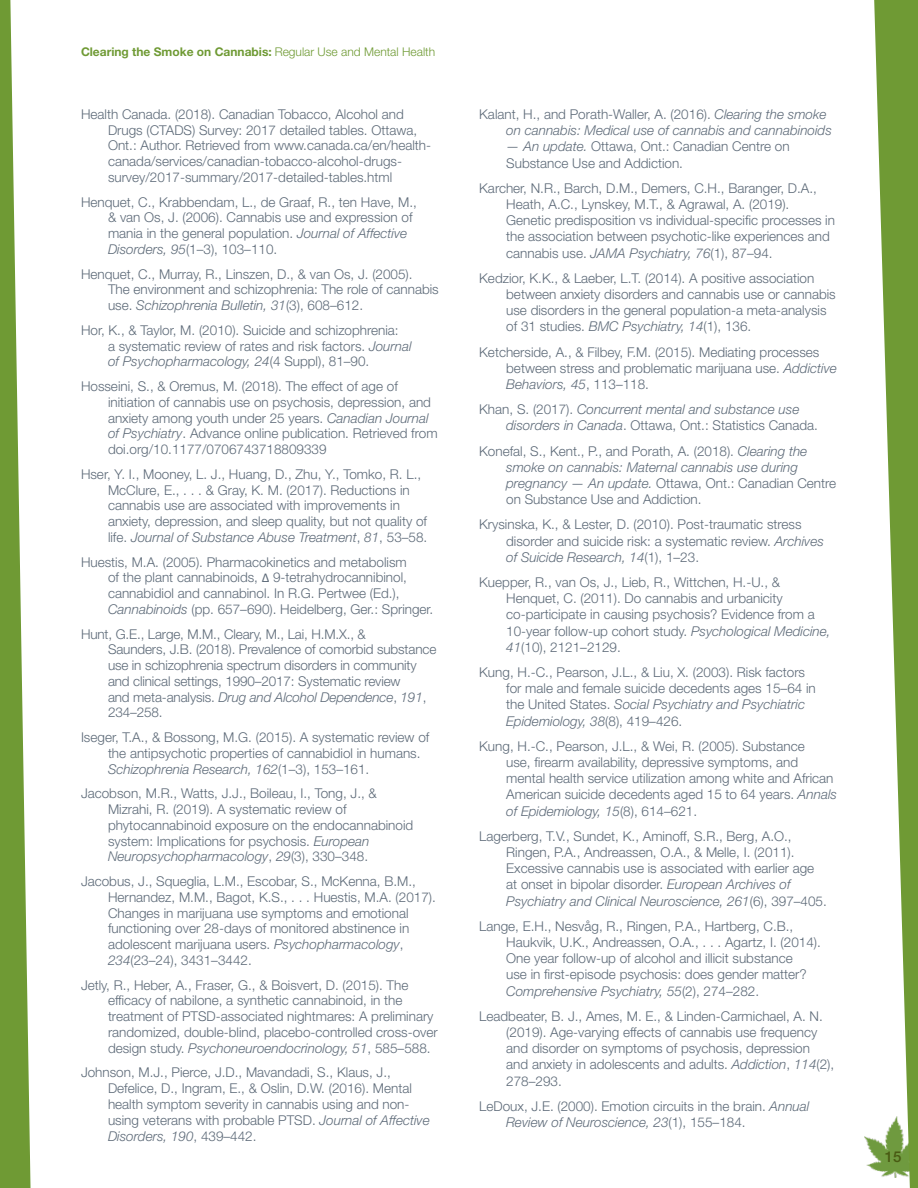
<style>
.page{position:relative;width:918px;height:1188px;background:#fff}
.page>*{position:absolute;margin:0;border:0;box-sizing:border-box;transform-origin:0 0}
.t1{font:500 15px "Helvetica Neue LT Std";color:#495b13}
.CCSA_References{font:300 13.5px/15.8px "Helvetica Neue LT Std";color:#5d6a78}
.CCSA_References-2{font:italic 300 13.5px/16.2px "Helvetica Neue LT Std";color:#5d6a78}
.t2{font:700 12px "Helvetica Neue LT Std";color:#6f9a34}
.s1{font-weight:300}
.s2{font-style:italic}
.s3{font-family:"Calibri";font-weight:400}
.s4{font-style:normal}
</style>
<div class="page">
<img style="left:864px;top:1136px;width:8px;height:33px">
<svg style="left:872px;top:0;width:46px;height:1188px;fill:#6f9a34"></svg>
<svg style="left:0;top:0;width:31px;height:1188px"></svg>
<p class="t2" style="left:81px;top:44px;width:356px">Clearing the Smoke on Cannabis: <span class="s1">Regular Use and Mental Health</span></p>
<p class="CCSA_References" style="left:108px;top:106px;width:325px;text-indent:-27px">Health Canada. (2018). Canadian Tobacco, Alcohol and Drugs (CTADS) Survey: 2017 detailed tables. Ottawa, Ont.: Author. Retrieved from www.canada.ca/en/health&shy;canada/services/canadian-tobacco-alcohol-drugs&shy;survey/2017-summary/2017-detailed-tables.html</p>
<p class="CCSA_References" style="left:108px;top:194px;width:310px;text-indent:-27px">Henquet, C., Krabbendam, L., de Graaf, R., ten Have, M., &amp; van Os, J. (2006). Cannabis use and expression of mania in the general population. <span class="s2">Journal of Affective Disorders, 95</span>(1–3), 103–110.</p>
<p class="CCSA_References" style="left:108px;top:266px;width:332px;text-indent:-27px">Henquet, C., Murray, R., Linszen, D., &amp; van Os, J. (2005).<br>The environment and schizophrenia: The role of cannabis use. <span class="s2">Schizophrenia Bulletin, 31</span>(3), 608–612.</p>
<p class="CCSA_References" style="left:108px;top:322px;width:305px;text-indent:-27px">Hor, K., &amp; Taylor, M. (2010). Suicide and schizophrenia:<br>a systematic review of rates and risk factors. <span class="s2">Journal of Psychopharmacology, 24</span>(4 Suppl), 81–90.</p>
<p class="CCSA_References" style="left:108px;top:378px;width:331px;text-indent:-27px">Hosseini, S., &amp; Oremus, M. (2018). The effect of age of initiation of cannabis use on psychosis, depression, and anxiety among youth under 25 years. <span class="s2">Canadian Journal of Psychiatry</span>. Advance online publication. Retrieved from doi.org/10.1177/0706743718809339</p>
<p class="CCSA_References" style="left:108px;top:466px;width:321px;text-indent:-27px">Hser, Y. I., Mooney, L. J., Huang, D., Zhu, Y., Tomko, R. L., McClure, E., . . . &amp; Gray, K. M. (2017). Reductions in cannabis use are associated with improvements in anxiety, depression, and sleep quality, but not quality of life. <span class="s2">Journal of Substance Abuse Treatment</span>, <span class="s2">81</span>, 53–58.</p>
<p class="CCSA_References" style="left:108px;top:554px;width:327px;text-indent:-27px">Huestis, M.A. (2005). Pharmacokinetics and metabolism<br>of the plant cannabinoids, <span class="s3">Δ</span> 9-tetrahydrocannibinol, cannabidiol and cannabinol. In R.G. Pertwee (Ed.), <span class="s2">Cannabinoids</span> (pp. 657–690). Heidelberg, Ger.: Springer.</p>
<p class="CCSA_References" style="left:108px;top:626px;width:330px;text-indent:-27px">Hunt, G.E., Large, M.M., Cleary, M., Lai, H.M.X., &amp;<br>Saunders, J.B. (2018). Prevalence of comorbid substance use in schizophrenia spectrum disorders in community and clinical settings, 1990–2017: Systematic review<br>and meta-analysis. <span class="s2">Drug and Alcohol Dependence</span>, <span class="s2">191</span>, 234–258.</p>
<p class="CCSA_References" style="left:108px;top:729px;width:323px;text-indent:-27px">Iseger, T.A., &amp; Bossong, M.G. (2015). A systematic review of the antipsychotic properties of cannabidiol in humans.<br><span class="s2">Schizophrenia Research, 162</span>(1–3), 153–161.</p>
<p class="CCSA_References" style="left:108px;top:786px;width:307px;text-indent:-27px">Jacobson, M.R., Watts, J.J., Boileau, I., Tong, J., &amp; Mizrahi, R. (2019). A systematic review of phytocannabinoid exposure on the endocannabinoid system: Implications for psychosis. <span class="s2">European Neuropsychopharmacology</span>, <span class="s2">29</span>(3), 330–348.</p>
<p class="CCSA_References" style="left:108px;top:873px;width:329px;text-indent:-27px">Jacobus, J., Squeglia, L.M., Escobar, S., McKenna, B.M., Hernandez, M.M., Bagot, K.S., . . . Huestis, M.A. (2017).<br>Changes in marijuana use symptoms and emotional functioning over 28-days of monitored abstinence in adolescent marijuana users. <span class="s2">Psychopharmacology</span>, <span class="s2">234</span>(23–24), 3431–3442.</p>
<p class="CCSA_References" style="left:108px;top:977px;width:331px;text-indent:-27px">Jetly, R., Heber, A., Fraser, G., &amp; Boisvert, D. (2015). The efficacy of nabilone, a synthetic cannabinoid, in the treatment of PTSD-associated nightmares: A preliminary randomized, double-blind, placebo-controlled cross-over design study. <span class="s2">Psychoneuroendocrinology, 51</span>, 585–588.</p>
<p class="CCSA_References" style="left:108px;top:1064px;width:323px;text-indent:-27px">Johnson, M.J., Pierce, J.D., Mavandadi, S., Klaus, J., Defelice, D., Ingram, E., &amp; Oslin, D.W. (2016). Mental health symptom severity in cannabis using and non&shy;using veterans with probable PTSD. <span class="s2">Journal of Affective Disorders, 190</span>, 439–442.</p>
<p class="CCSA_References-2" style="left:506px;top:106px;width:327px;text-indent:-27px"><span class="s4">Kalant, H., and Porath-Waller, A. (2016).</span> Clearing the smoke on cannabis: Medical use of cannabis and cannabinoids</p>
<p class="CCSA_References" style="left:506px;top:138px;width:285px;line-height:16.2px"><span class="s2">— An update.</span> Ottawa, Ont.: Canadian Centre on<br>Substance Use and Addiction.</p>
<p class="CCSA_References" style="left:506px;top:180px;width:330px;line-height:16.2px;text-indent:-27px">Karcher, N.R., Barch, D.M., Demers, C.H., Baranger, D.A., Heath, A.C., Lynskey, M.T., &amp; Agrawal, A. (2019).<br>Genetic predisposition vs individual-specific processes in the association between psychotic-like experiences and cannabis use. <span class="s2">JAMA Psychiatry, 76</span>(1), 87–94.</p>
<p class="CCSA_References" style="left:506px;top:270px;width:331px;line-height:16.2px;text-indent:-27px">Kedzior, K.K., &amp; Laeber, L.T. (2014). A positive association between anxiety disorders and cannabis use or cannabis use disorders in the general population-a meta-analysis of 31 studies. <span class="s2">BMC Psychiatry, 14</span>(1), 136.</p>
<p class="CCSA_References" style="left:506px;top:343px;width:332px;line-height:16.2px;text-indent:-27px">Ketcherside, A., &amp; Filbey, F.M. (2015). Mediating processes between stress and problematic marijuana use. <span class="s2">Addictive<br>Behaviors, 45</span>, 113–118.</p>
<p class="CCSA_References-2" style="left:506px;top:401px;width:313px;text-indent:-27px"><span class="s4">Khan, S. (2017).</span> Concurrent mental and substance use disorders in Canada<span class="s4">. Ottawa, Ont.: Statistics Canada.</span></p>
<p class="CCSA_References" style="left:506px;top:442px;width:331px;line-height:16.2px;text-indent:-27px">Konefal, S., Kent., P., and Porath, A. (2018). <span class="s2">Clearing the smoke on cannabis: Maternal cannabis use during pregnancy — An update.</span> Ottawa, Ont.: Canadian Centre on Substance Use and Addiction.</p>
<p class="CCSA_References" style="left:506px;top:516px;width:319px;line-height:16.2px;text-indent:-27px">Krysinska, K., &amp; Lester, D. (2010). Post-traumatic stress disorder and suicide risk: a systematic review. <span class="s2">Archives of Suicide Research, 14</span>(1), 1–23.</p>
<p class="CCSA_References" style="left:506px;top:574px;width:326px;line-height:16.2px;text-indent:-27px">Kuepper, R., van Os, J., Lieb, R., Wittchen, H.-U., &amp; Henquet, C. (2011). Do cannabis and urbanicity co-participate in causing psychosis? Evidence from a 10-year follow-up cohort study. <span class="s2">Psychological Medicine, 41</span>(10), 2121–2129.</p>
<p class="CCSA_References" style="left:506px;top:664px;width:311px;line-height:16.2px;text-indent:-27px">Kung, H.-C., Pearson, J.L., &amp; Liu, X. (2003). Risk factors for male and female suicide decedents ages 15–64 in the United States. <span class="s2">Social Psychiatry and Psychiatric Epidemiology, 38</span>(8), 419–426.</p>
<p class="CCSA_References" style="left:506px;top:738px;width:332px;line-height:16.2px;text-indent:-27px">Kung, H.-C., Pearson, J.L., &amp; Wei, R. (2005). Substance<br>use, firearm availability, depressive symptoms, and mental health service utilization among white and African American suicide decedents aged 15 to 64 years. <span class="s2">Annals of Epidemiology, 15</span>(8), 614–621.</p>
<p class="CCSA_References" style="left:506px;top:828px;width:322px;line-height:16.2px;text-indent:-27px">Lagerberg, T.V., Sundet, K., Aminoff, S.R., Berg, A.O., Ringen, P.A., Andreassen, O.A., &amp; Melle, I. (2011).<br>Excessive cannabis use is associated with earlier age at onset in bipolar disorder. <span class="s2">European Archives of Psychiatry and Clinical Neuroscience, 261</span>(6), 397–405.</p>
<p class="CCSA_References" style="left:506px;top:918px;width:316px;line-height:16.2px;text-indent:-27px">Lange, E.H., Nesvåg, R., Ringen, P.A., Hartberg, C.B., Haukvik, U.K., Andreassen, O.A., . . . Agartz, I. (2014).<br>One year follow-up of alcohol and illicit substance<br>use in first-episode psychosis: does gender matter?<br><span class="s2">Comprehensive Psychiatry, 55</span>(2), 274–282.</p>
<p class="CCSA_References" style="left:506px;top:1008px;width:330px;line-height:16.2px;text-indent:-27px">Leadbeater, B. J., Ames, M. E., &amp; Linden‐Carmichael, A. N. (2019). Age‐varying effects of cannabis use frequency and disorder on symptoms of psychosis, depression and anxiety in adolescents and adults. <span class="s2">Addiction</span>, <span class="s2">114</span>(2), 278–293.</p>
<p class="CCSA_References" style="left:506px;top:1098px;width:305px;line-height:16.2px;text-indent:-27px">LeDoux, J.E. (2000). Emotion circuits in the brain. <span class="s2">Annual<br>Review of Neuroscience, 23</span>(1), 155–184.</p>
<p class="t1" style="left:885px;top:1148px;width:18px">15</p>
</div>
